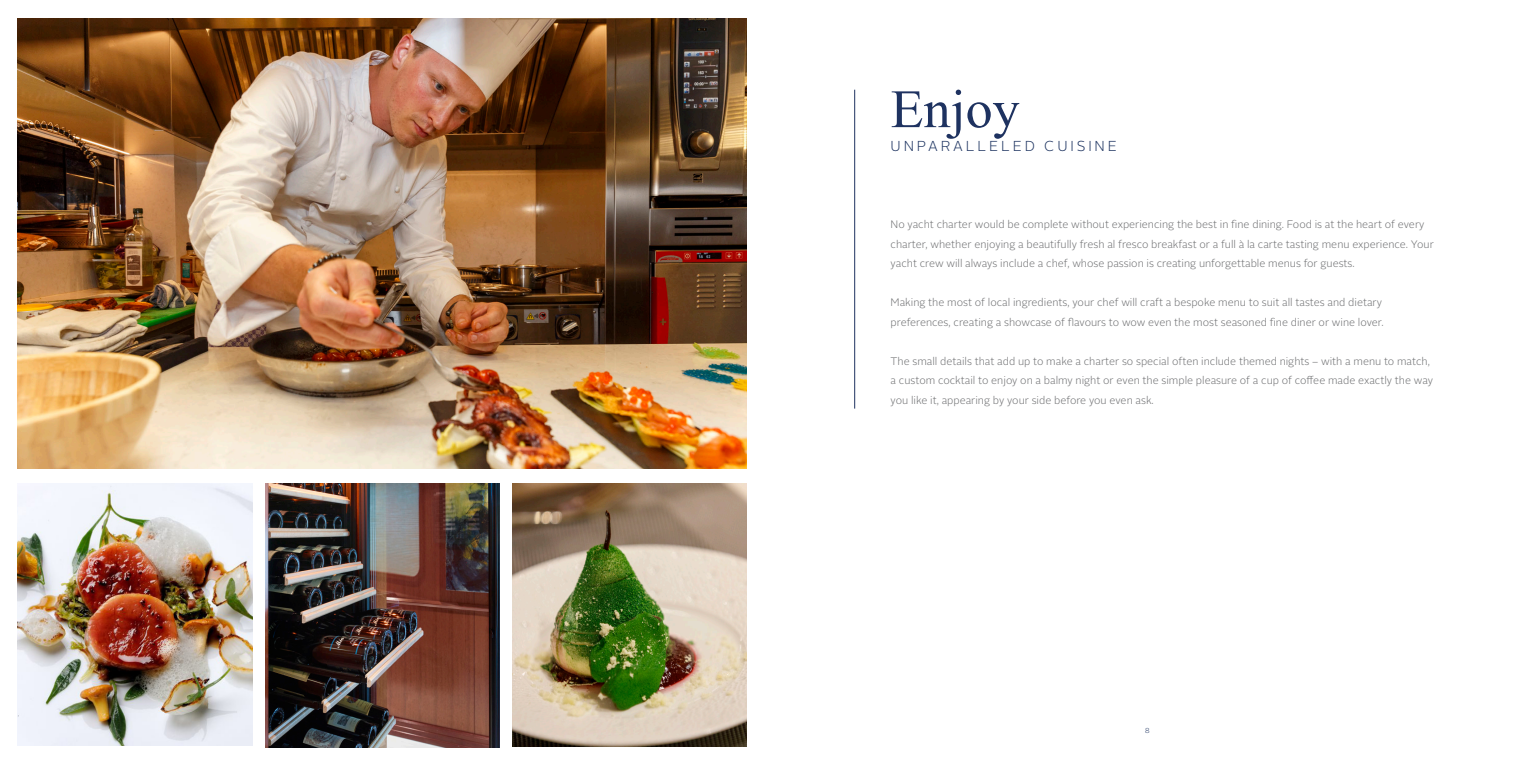
<style>
.page{position:relative;width:1530px;height:765px;background:#fff}
.page>*{position:absolute;margin:0;border:0;box-sizing:border-box;transform-origin:0 0}
.t1{font:54px "Times New Roman";color:#1e3260}
.t2{font:300 14.4px "Alright Sans LT";letter-spacing:.2em;color:#1d3360}
.t3{font:300 10.8px/19.5px "Alright Sans LT";color:#6d6e70}
.Footer_-_Grey_Caps_3{font:300 7.2px "Alright Sans LT";color:#1d3360}
</style>
<div class="page">
<img style="left:265px;top:483px;width:235px;height:264px">
<img style="left:18px;top:18px;width:729px;height:451px">
<img style="left:512px;top:483px;width:235px;height:264px">
<img style="left:18px;top:483px;width:235px;height:263px">
<hr style="left:855px;top:90px;width:1px;height:319px;background:#1e3260">
<p class="t1" style="left:891px;top:73px;width:131px">Enjoy</p>
<p class="t2" style="left:891px;top:136px;width:228px">UNPARALLELED CUISINE</p>
<p class="t3" style="left:891px;top:215px;width:545px">No yacht charter would be complete without experiencing the best in fine dining. Food is at the heart of every charter, whether enjoying a beautifully fresh al fresco breakfast or a full à la carte tasting menu experience. Your yacht crew will always include a chef, whose passion is creating unforgettable menus for guests.</p>
<p class="t3" style="left:891px;top:293px;width:495px">Making the most of local ingredients, your chef will craft a bespoke menu to suit all tastes and dietary preferences, creating a showcase of flavours to wow even the most seasoned fine diner or wine lover.</p>
<p class="t3" style="left:891px;top:351px;width:544px">The small details that add up to make a charter so special often include themed nights – with a menu to match, a custom cocktail to enjoy on a balmy night or even the simple pleasure of a cup of coffee made exactly the way you like it, appearing by your side before you even ask.</p>
<p class="Footer_-_Grey_Caps_3" style="left:1145px;top:725px;width:6px">8</p>
</div>
